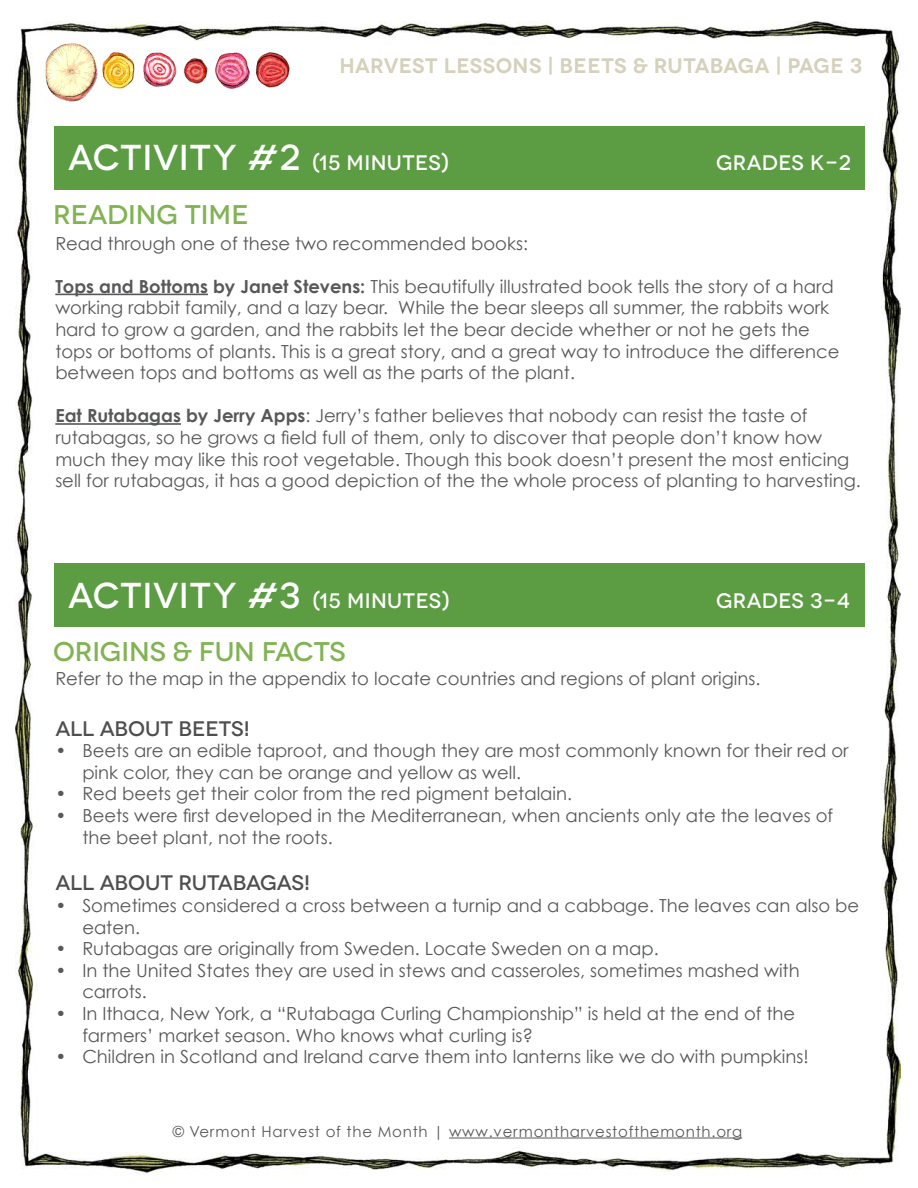
<style>
.page{position:relative;width:918px;height:1188px;background:#fff}
.page>*{position:absolute;margin:0;border:0;box-sizing:border-box;transform-origin:0 0}
.t1{font:500 27px "Novecentowide";color:#81b353}
.headers{font:500 21px "Novecentowide";letter-spacing:.025em;color:#fff}
.t2{font:600 21px "Novecentowide";letter-spacing:.015em;color:#d6d1bd}
.t3{font:500 21px "Novecentowide";color:#4e4e4e}
.t4{font:18px/21.6px "Century Gothic";color:#57585a}
.t5{font:15px "Century Gothic";letter-spacing:.05em;color:#57585a}
.s1{font-size:36px}
.s2{font-weight:700}
</style>
<div class="page">
<img style="left:16px;top:22px;width:884px;height:1153px">
<hr style="left:449px;top:1138px;width:293px;height:1px;background:#57585a">
<img style="left:42px;top:42px;width:250px;height:62px">
<hr style="left:55px;top:294px;width:153px;height:1px;background:#57585a">
<hr style="left:55px;top:423px;width:126px;height:2px;background:#57585a">
<div style="left:54px;top:126px;width:811px;height:64px;background:#5c9c42"></div>
<div style="left:54px;top:563px;width:811px;height:64px;background:#5c9c42"></div>
<p class="t2" style="left:340px;top:53px;width:524px">HARVEST LESSONS | BEETS &amp; RUTABAGA | PAGE 3</p>
<p class="headers" style="left:68px;top:150px;width:382px"><span class="s1">ACTIVITY #2</span> (15 MINUTES)</p>
<p class="headers" style="left:716px;top:150px;width:136px">GRADES K-2</p>
<p class="t1" style="left:53px;top:198px;width:197px">READING TIME</p>
<p class="t4" style="left:55px;top:232px;width:474px">Read through one of these two recommended books:</p>
<p class="t4" style="left:55px;top:275px;width:786px"><span class="s2">Tops and Bottoms by Janet Stevens:</span> This beautifully illustrated book tells the story of a hard working rabbit family, and a lazy bear. While the bear sleeps all summer, the rabbits work hard to grow a garden, and the rabbits let the bear decide whether or not he gets the tops or bottoms of plants. This is a great story, and a great way to introduce the difference between tops and bottoms as well as the parts of the plant.</p>
<p class="t4" style="left:55px;top:405px;width:807px"><span class="s2">Eat Rutabagas by Jerry Apps</span>: Jerry’s father believes that nobody can resist the taste of rutabagas, so he grows a field full of them, only to discover that people don’t know how much they may like this root vegetable. Though this book doesn’t present the most enticing sell for rutabagas, it has a good depiction of the the whole process of planting to harvesting.</p>
<p class="headers" style="left:68px;top:588px;width:383px"><span class="s1">ACTIVITY #3</span> (15 MINUTES)</p>
<p class="headers" style="left:716px;top:588px;width:135px">GRADES 3-4</p>
<p class="t1" style="left:53px;top:635px;width:294px">ORIGINS &amp; FUN FACTS</p>
<p class="t4" style="left:55px;top:668px;width:707px">Refer to the map in the appendix to locate countries and regions of plant origins.</p>
<p class="t3" style="left:55px;top:716px;width:196px">ALL ABOUT BEETS!</p>
<p class="t4" style="left:82px;top:740px;width:768px;text-indent:-27px">• Beets are an edible taproot, and though they are most commonly known for their red or pink color, they can be orange and yellow as well.</p>
<p class="t4" style="left:55px;top:783px;width:518px">• Red beets get their color from the red pigment betalain.</p>
<p class="t4" style="left:82px;top:804px;width:752px;text-indent:-27px">• Beets were first developed in the Mediterranean, when ancients only ate the leaves of the beet plant, not the roots.</p>
<p class="t3" style="left:55px;top:870px;width:256px">ALL ABOUT RUTABAGAS!</p>
<p class="t4" style="left:82px;top:894px;width:778px;text-indent:-27px">• Sometimes considered a cross between a turnip and a cabbage. The leaves can also be eaten.</p>
<p class="t4" style="left:55px;top:938px;width:605px">• Rutabagas are originally from Sweden. Locate Sweden on a map.</p>
<p class="t4" style="left:82px;top:959px;width:719px;text-indent:-27px">• In the United States they are used in stews and casseroles, sometimes mashed with carrots.</p>
<p class="t4" style="left:82px;top:1002px;width:714px;text-indent:-27px">• In Ithaca, New York, a “Rutabaga Curling Championship” is held at the end of the farmers’ market season. Who knows what curling is?</p>
<p class="t4" style="left:55px;top:1046px;width:755px">• Children in Scotland and Ireland carve them into lanterns like we do with pumpkins!</p>
<p class="t5" style="left:173px;top:1122px;width:571px">© Vermont Harvest of the Month | www.vermontharvestofthemonth.org</p>
</div>
